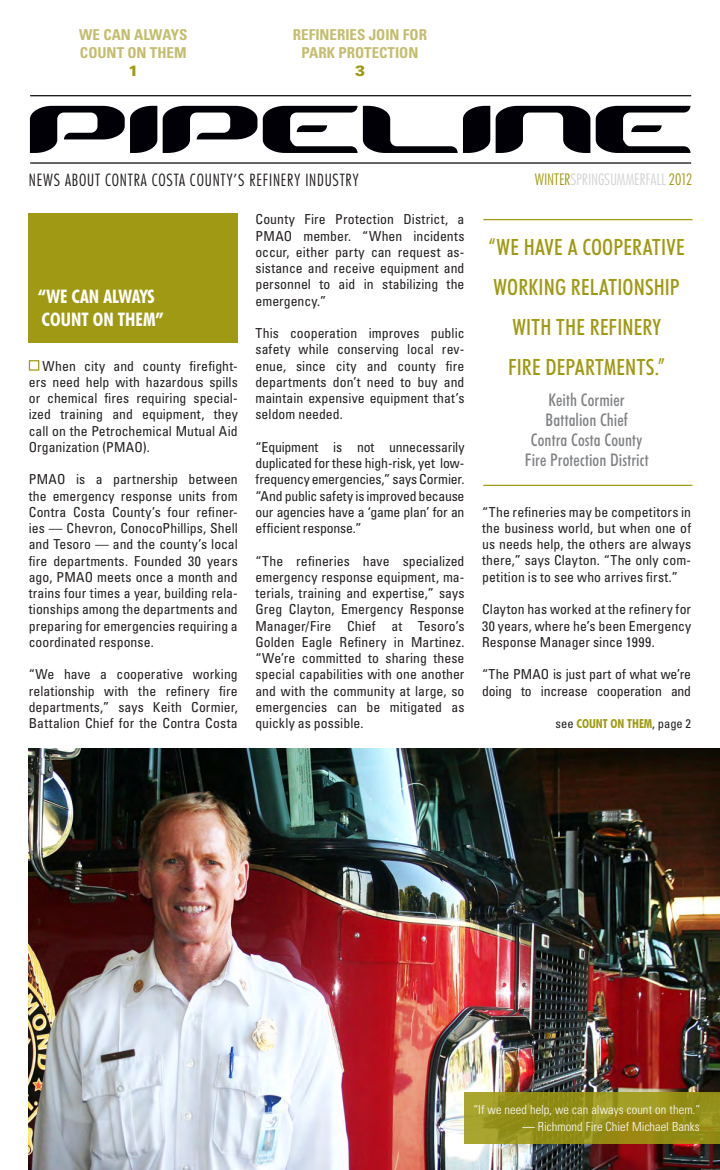
<style>
.page{position:relative;width:720px;height:1170px;background:#fff}
.page>*{position:absolute;margin:0;border:0;box-sizing:border-box;transform-origin:0 0}
.Large_Pull_Quotes{font:500 condensed 22.5px/40px "Futura BT";letter-spacing:.005em;color:#9f9913;text-align:center}
.t1{font:700 condensed 18.75px/22.5px "Futura BT";color:#fff}
.Large_Pull_Quotes-2{font:500 condensed 17.5px/20px "Futura BT";letter-spacing:.005em;color:#808285;text-align:center}
.t2{font:300 condensed 16.38px "Futura";letter-spacing:.05em;color:#231f20}
.t3{font:300 condensed 16.25px "Futura BT";letter-spacing:-.01em;color:#d1d2d4}
.t4{font:700 condensed 15px/18px "Univers";color:#c4bd6e}
.t5{font:900 15px "Univers";color:#9f9913}
.body_copy{font:condensed 13.75px/16.2px "Univers";color:#231f20;text-align:justify}
.First_graph{font:condensed 13.75px/16.2px "Univers";letter-spacing:.005em;color:#231f20;text-align:justify}
.t6{font:300 condensed 12.5px "Univers";letter-spacing:.005em;color:#fff}
.t7{font:700 condensed 12.5px "Futura BT";color:#9f9913}
.s1{color:#9f9913}
.s2{font-family:"Univers";font-weight:400;color:#231f20}
.s3{font-weight:400}
</style>
<div class="page">
<img style="left:29px;top:748px;width:691px;height:422px">
<svg style="left:30px;top:106px;width:127px;height:47px"></svg>
<svg style="left:163px;top:106px;width:94px;height:47px"></svg>
<svg style="left:496px;top:106px;width:94px;height:47px"></svg>
<svg style="left:596px;top:106px;width:95px;height:47px"></svg>
<svg style="left:263px;top:106px;width:227px;height:47px"></svg>
<hr style="left:30px;top:95px;width:661px;height:1px;background:#231f20">
<hr style="left:30px;top:162px;width:661px;height:2px;background:#231f20">
<div style="left:29px;top:213px;width:209px;height:129px;background:#9f9913"></div>
<div style="left:29px;top:360px;width:10px;height:11px;border:1px solid #9f9913"></div>
<hr style="left:483px;top:219px;width:209px;height:1px;background:#9f9913">
<hr style="left:483px;top:485px;width:209px;height:1px;background:#9f9913">
<svg style="left:465px;top:1092px;width:255px;height:51px;background:#98911b"></svg>
<p class="t4" style="left:79px;top:25px;width:110px">WE CAN ALWAYS<br>COUNT ON THEM</p>
<p class="t5" style="left:128px;top:61px;width:12px">1</p>
<p class="t4" style="left:293px;top:25px;width:136px;text-align:center">REFINERIES JOIN FOR<br>PARK PROTECTION</p>
<p class="t5" style="left:355px;top:61px;width:12px">3</p>
<p class="t2" style="left:29px;top:170px;width:331px">NEWS ABOUT CONTRA COSTA COUNTY’S REFINERY INDUSTRY</p>
<p class="t1" style="left:38px;top:285px;width:128px">“WE CAN ALWAYS<br>COUNT ON THEM”</p>
<p class="First_graph" style="left:29px;top:357px;width:211px;text-indent:14px">When city and county firefight&shy;ers need help with hazardous spills or chemical fires requiring special&shy;ized training and equipment, they call on the Petrochemical Mutual Aid Organization (PMAO).</p>
<p class="body_copy" style="left:29px;top:471px;width:211px">PMAO is a partnership between the emergency response units from Contra Costa County’s four refiner&shy;ies — Chevron, ConocoPhillips, Shell and Tesoro — and the county’s local fire departments. Founded 30 years ago, PMAO meets once a month and trains four times a year, building rela&shy;tionships among the departments and preparing for emergencies requiring a coordinated response.</p>
<p class="body_copy" style="left:29px;top:666px;width:211px">“We have a cooperative working relationship with the refinery fire departments,” says Keith Cormier, Battalion Chief for the Contra Costa</p>
<p class="body_copy" style="left:255px;top:211px;width:211px">County Fire Protection District, a PMAO member. “When incidents occur, either party can request as&shy;sistance and receive equipment and personnel to aid in stabilizing the emergency.”</p>
<p class="body_copy" style="left:255px;top:325px;width:211px">This cooperation improves public safety while conserving local rev&shy;enue, since city and county fire departments don’t need to buy and maintain expensive equipment that’s seldom needed.</p>
<p class="body_copy" style="left:255px;top:438px;width:211px">“Equipment is not unnecessarily duplicated for these high-risk, yet low&shy;frequency emergencies,” says Cormier. “And public safety is improved because our agencies have a ‘game plan’ for an efficient response.”</p>
<p class="body_copy" style="left:255px;top:552px;width:211px">“The refineries have specialized emergency response equipment, ma&shy;terials, training and expertise,” says Greg Clayton, Emergency Response Manager/Fire Chief at Tesoro’s Golden Eagle Refinery in Martinez. “We’re committed to sharing these special capabilities with one another and with the community at large, so emergencies can be mitigated as quickly as possible.</p>
<p class="t3" style="left:535px;top:170px;width:159px"><span class="s1">WINTER</span>SPRINGSUMMERFALL <span class="s1">2012</span></p>
<p class="Large_Pull_Quotes" style="left:489px;top:227px;width:198px">“WE HAVE A COOPERATIVE<br>WORKING RELATIONSHIP<br>WITH THE REFINERY<br>FIRE DEPARTMENTS.”</p>
<p class="Large_Pull_Quotes-2" style="left:525px;top:390px;width:125px">Keith Cormier<br>Battalion Chief<br>Contra Costa County<br>Fire Protection District</p>
<p class="body_copy" style="left:482px;top:503px;width:211px">“The refineries may be competitors in the business world, but when one of us needs help, the others are always there,” says Clayton. “The only com&shy;petition is to see who arrives first.”</p>
<p class="body_copy" style="left:482px;top:601px;width:211px">Clayton has worked at the refinery for 30 years, where he’s been Emergency Response Manager since 1999.</p>
<p class="body_copy" style="left:482px;top:666px;width:211px">“The PMAO is just part of what we’re doing to increase cooperation and</p>
<p class="t7" style="left:556px;top:716px;width:137px"><span class="s2">see</span> COUNT ON THEM<span class="s2">, page 2</span></p>
<p class="t6" style="left:473px;top:1102px;width:228px">“If we need help, we can always count on them.”</p>
<p class="t6" style="left:522px;top:1119px;width:179px"><span class="s3">—</span> Richmond Fire Chief Michael Banks</p>
</div>
